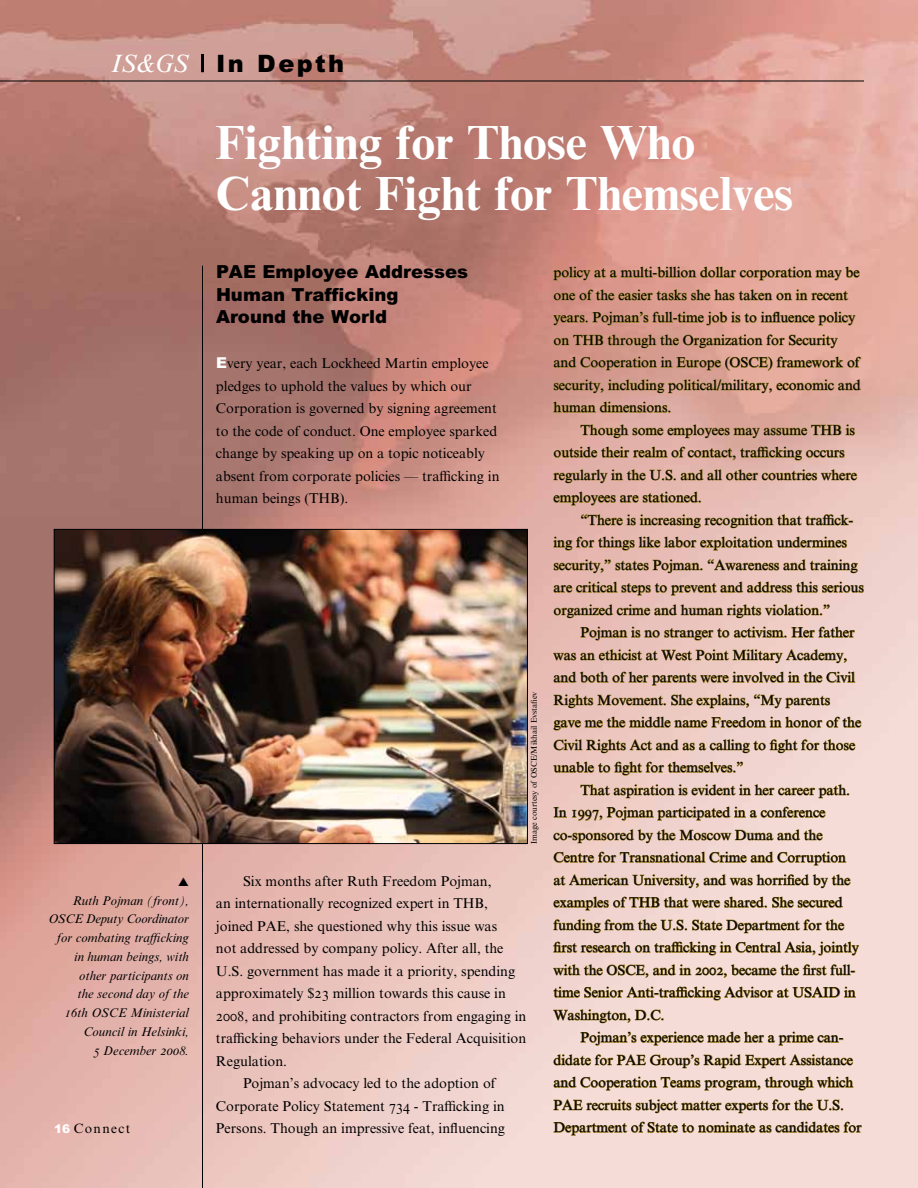
<style>
.page{position:relative;width:918px;height:1188px;background:#fff}
.page>*{position:absolute;margin:0;border:0;box-sizing:border-box;transform-origin:0 0}
.t1{font:700 48px/51px "Times NRMT Pro";color:#fff}
.t2{font:900 24px "Arial MT Std";letter-spacing:.1em;color:#000}
.t3{font:900 18px/22.5px "Arial MT Std";color:#000}
.t4{font:14.25px/22.5px "Times NRMT Pro";color:#000}
.t5{font:13.5px "Times NRMT Pro";letter-spacing:.1em;color:#000}
.t6{font:italic 12.75px/18.8px "Times NRMT Pro";color:#000;text-align:right}
.t7{font:8.25px "Times NRMT Pro";color:#000}
.s1{font-family:"Times NRMT Pro";font-weight:400;font-style:italic;font-size:25.5px;color:#fff}
.s2{font-family:"Arial MT Std";font-weight:900;font-size:12px;color:#fff}
.s3{font-family:"Arial MT Std";font-weight:900;font-size:15px;color:#fff}
</style>
<div class="page">
<img style="left:0;top:0;width:918px;height:1188px">
<hr style="left:202px;top:266px;width:1px;height:922px;background:#000">
<hr style="left:0;top:81px;width:864px;height:1px;background:#000">
<hr style="left:201px;top:54px;width:3px;height:18px;background:#000">
<svg style="left:553px;top:266px;width:307px;height:15px;background:#cb9776"></svg>
<svg style="left:553px;top:289px;width:296px;height:12px;background:#c6956f"></svg>
<svg style="left:553px;top:311px;width:303px;height:15px;background:#c99775"></svg>
<svg style="left:553px;top:334px;width:285px;height:15px;background:#c89674"></svg>
<svg style="left:553px;top:356px;width:309px;height:15px;background:#c79775"></svg>
<svg style="left:553px;top:379px;width:308px;height:15px;background:#c79876"></svg>
<svg style="left:553px;top:401px;width:117px;height:12px"></svg>
<svg style="left:580px;top:424px;width:275px;height:15px;background:#c89e7e"></svg>
<svg style="left:553px;top:446px;width:292px;height:15px;background:#caa182"></svg>
<svg style="left:553px;top:469px;width:305px;height:15px;background:#cea789"></svg>
<svg style="left:553px;top:491px;width:148px;height:15px;background:#cca484"></svg>
<svg style="left:581px;top:514px;width:272px;height:15px;background:#cfaa8b"></svg>
<svg style="left:553px;top:536px;width:294px;height:15px;background:#cfaa8a"></svg>
<svg style="left:553px;top:559px;width:305px;height:15px;background:#d1ad8f"></svg>
<svg style="left:553px;top:581px;width:311px;height:15px;background:#d1ad8f"></svg>
<svg style="left:553px;top:604px;width:277px;height:15px;background:#d1ae8f"></svg>
<svg style="left:580px;top:626px;width:275px;height:15px;background:#d2b193"></svg>
<svg style="left:553px;top:649px;width:294px;height:15px;background:#d3b193"></svg>
<svg style="left:553px;top:671px;width:303px;height:15px;background:#d3b395"></svg>
<svg style="left:553px;top:694px;width:277px;height:15px;background:#d2b294"></svg>
<svg style="left:553px;top:716px;width:309px;height:15px;background:#d4b597"></svg>
<svg style="left:553px;top:739px;width:303px;height:15px;background:#d4b698"></svg>
<svg style="left:553px;top:761px;width:190px;height:15px;background:#d3b395"></svg>
<svg style="left:580px;top:784px;width:269px;height:15px;background:#d6b99c"></svg>
<svg style="left:553px;top:806px;width:273px;height:15px;background:#d5b89b"></svg>
<svg style="left:553px;top:829px;width:270px;height:15px;background:#d7ba9e"></svg>
<svg style="left:553px;top:851px;width:294px;height:15px;background:#d6bb9e"></svg>
<svg style="left:553px;top:874px;width:298px;height:15px;background:#d7bca0"></svg>
<svg style="left:553px;top:896px;width:290px;height:15px;background:#d6bb9e"></svg>
<svg style="left:553px;top:919px;width:292px;height:15px;background:#d7bda0"></svg>
<svg style="left:553px;top:941px;width:306px;height:15px;background:#d7bc9e"></svg>
<svg style="left:553px;top:964px;width:302px;height:14px;background:#d7bc9f"></svg>
<svg style="left:553px;top:986px;width:303px;height:15px;background:#d7bda0"></svg>
<svg style="left:553px;top:1009px;width:110px;height:15px;background:#d7bda1"></svg>
<svg style="left:580px;top:1031px;width:263px;height:15px;background:#d8bea1"></svg>
<svg style="left:553px;top:1054px;width:300px;height:15px;background:#d8bea1"></svg>
<svg style="left:553px;top:1076px;width:301px;height:15px;background:#d8bea0"></svg>
<svg style="left:553px;top:1099px;width:290px;height:15px;background:#d9bfa3"></svg>
<svg style="left:553px;top:1121px;width:309px;height:15px;background:#d8bea1"></svg>
<img style="left:56px;top:531px;width:470px;height:311px">
<div style="left:54px;top:529px;width:474px;height:315px;border:1px solid #000"></div>
<svg style="left:179px;top:877px;width:10px;height:9px"></svg>
<h2 class="t2" style="left:111px;top:48px;width:234px"><span class="s1">IS&amp;GS</span> In Depth</h2>
<p class="t6" style="left:48px;top:892px;width:142px">Ruth Pojman (front),<br>OSCE Deputy Coordinator for combating trafficking in human beings, with other participants on<br>the second day of the<br>16th OSCE Ministerial<br>Council in Helsinki,<br>5 December 2008.</p>
<p class="t5" style="left:54px;top:1120px;width:78px"><span class="s2">16</span> Connect</p>
<h1 class="t1" style="left:215px;top:118px;width:579px">Fighting for Those Who<br>Cannot Fight for Themselves</h1>
<p class="t3" style="left:216px;top:260px;width:254px">PAE Employee Addresses<br>Human Trafficking<br>Around the World</p>
<p class="t4" style="left:216px;top:353px;width:285px"><span class="s3">E</span>very year, each Lockheed Martin employee pledges to uphold the values by which our Corporation is governed by signing agreement to the code of conduct. One employee sparked change by speaking up on a topic noticeably absent from corporate policies — trafficking in human beings (THB).</p>
<p class="t7" style="left:529px;top:844px;width:154px;rotate:-90deg">Image courtesy of OSCE/Mikhail Evstafiev</p>
<p class="t4" style="left:243px;top:870px;width:250px">Six months after Ruth Freedom Pojman,</p>
<p class="t4" style="left:216px;top:893px;width:273px">an internationally recognized expert in THB,</p>
<p class="t4" style="left:216px;top:915px;width:283px">joined PAE, she questioned why this issue was</p>
<p class="t4" style="left:216px;top:938px;width:289px">not addressed by company policy. After all, the</p>
<p class="t4" style="left:216px;top:960px;width:301px">U.S. government has made it a priority, spending</p>
<p class="t4" style="left:216px;top:983px;width:291px">approximately $23 million towards this cause in</p>
<p class="t4" style="left:216px;top:1005px;width:312px">2008, and prohibiting contractors from engaging in</p>
<p class="t4" style="left:216px;top:1028px;width:312px">trafficking behaviors under the Federal Acquisition</p>
<p class="t4" style="left:216px;top:1050px;width:73px">Regulation.</p>
<p class="t4" style="left:243px;top:1073px;width:254px">Pojman’s advocacy led to the adoption of</p>
<p class="t4" style="left:216px;top:1095px;width:290px">Corporate Policy Statement 734 - Trafficking in</p>
<p class="t4" style="left:216px;top:1118px;width:291px">Persons. Though an impressive feat, influencing</p>
<p class="t4" style="left:554px;top:262px;width:309px">policy at a multi-billion dollar corporation may be one of the easier tasks she has taken on in recent years. Pojman’s full-time job is to influence policy on THB through the Organization for Security and Cooperation in Europe (OSCE) framework of security, including political/military, economic and human dimensions.</p>
<p class="t4" style="left:554px;top:420px;width:305px;text-indent:27px">Though some employees may assume THB is outside their realm of contact, trafficking occurs regularly in the U.S. and all other countries where employees are stationed.</p>
<p class="t4" style="left:554px;top:510px;width:312px;text-indent:27px">“There is increasing recognition that traffick&shy;ing for things like labor exploitation undermines security,” states Pojman. “Awareness and training are critical steps to prevent and address this serious organized crime and human rights violation.”</p>
<p class="t4" style="left:554px;top:622px;width:309px;text-indent:27px">Pojman is no stranger to activism. Her father was an ethicist at West Point Military Academy, and both of her parents were involved in the Civil Rights Movement. She explains, “My parents<br>gave me the middle name Freedom in honor of the Civil Rights Act and as a calling to fight for those unable to fight for themselves.”</p>
<p class="t4" style="left:554px;top:780px;width:307px;text-indent:27px">That aspiration is evident in her career path.<br>In 1997, Pojman participated in a conference co-sponsored by the Moscow Duma and the Centre for Transnational Crime and Corruption at American University, and was horrified by the examples of THB that were shared. She secured funding from the U.S. State Department for the first research on trafficking in Central Asia, jointly with the OSCE, and in 2002, became the first full&shy;time Senior Anti-trafficking Advisor at USAID in Washington, D.C.</p>
<p class="t4" style="left:554px;top:1027px;width:310px;text-indent:27px">Pojman’s experience made her a prime can&shy;didate for PAE Group’s Rapid Expert Assistance and Cooperation Teams program, through which PAE recruits subject matter experts for the U.S.<br>Department of State to nominate as candidates for</p>
</div>
